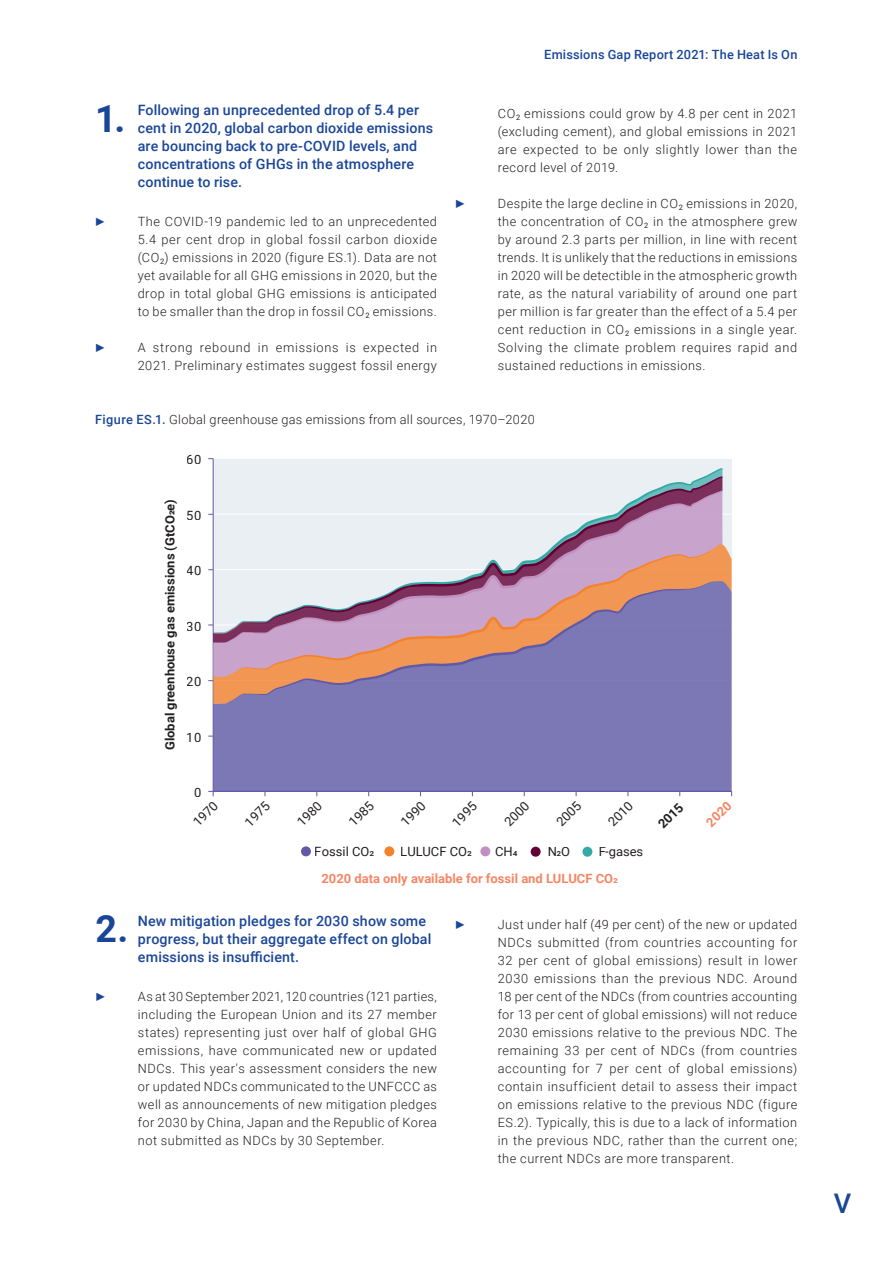
<style>
.page{position:relative;width:893px;height:1263px;background:#fff}
.page>*{position:absolute;margin:0;border:0;box-sizing:border-box;transform-origin:0 0}
.H4_Texttitle{font:700 37.5px "Roboto";color:#1a4698}
.t1{font:500 27px "Roboto";color:#1a4698}
.H4_Texttitle-2{font:500 14.25px/18px "Roboto";letter-spacing:.01em;color:#1a4698}
.I1_Figure{font:300 12.75px/18px "Roboto";letter-spacing:.04em;color:#231f20;text-align:justify}
.t2{font:12.75px "Roboto";color:#231f20}
.I1_Figure-2{font:300 12.75px "Roboto";letter-spacing:.02em;color:#231f20}
.t3{font:700 12.75px "Roboto";color:#f58665}
.t4{font:700 12.75px "Roboto";color:#231f20}
.t5{font:500 12.75px "Roboto";letter-spacing:.015em;color:#1a4698}
.t6{font:500 12.75px "Wigrum";color:#1a4698}
.s1{font-weight:500;color:#1a4698}
</style>
<div class="page">
<div style="left:213px;top:459px;width:519px;height:332px;background:#e9eff3"></div>
<hr style="left:213px;top:514px;width:519px;height:1px;background:#fff">
<hr style="left:213px;top:791px;width:519px;height:1px;background:#6159a6">
<hr style="left:213px;top:459px;width:1px;height:332px;background:#6159a6">
<svg style="left:208px;top:791px;width:6px;height:5px"></svg>
<div style="left:213px;top:704px;width:519px;height:87px;background:#7c77b5"></div>
<svg style="left:213px;top:677px;width:519px;height:27px;background:#897aa9"></svg>
<svg style="left:213px;top:544px;width:519px;height:133px;background:#ab879a"></svg>
<svg style="left:213px;top:633px;width:509px;height:10px;background:#b68b9e"></svg>
<div style="left:480px;top:846px;width:10px;height:10px;background:#c090c1;border-radius:50%"></div>
<div style="left:384px;top:846px;width:10px;height:10px;background:#f4822b;border-radius:50%"></div>
<div style="left:301px;top:846px;width:10px;height:10px;background:#6159a6;border-radius:50%"></div>
<div style="left:531px;top:847px;width:10px;height:10px;background:#620036;border-radius:50%"></div>
<div style="left:582px;top:847px;width:10px;height:10px;background:#33aaa6;border-radius:50%"></div>
<svg style="left:213px;top:477px;width:509px;height:156px"></svg>
<svg style="left:703px;top:468px;width:20px;height:32px"></svg>
<p class="H4_Texttitle" style="left:95px;top:92px;width:32px">1.</p>
<p class="H4_Texttitle-2" style="left:138px;top:101px;width:297px">Following an unprecedented drop of 5.4 per cent in 2020, global carbon dioxide emissions are bouncing back to pre-COVID levels, and concentrations of GHGs in the atmosphere continue to rise.</p>
<p class="t6" style="left:95px;top:212px;width:11px">▶</p>
<p class="I1_Figure" style="left:138px;top:212px;width:301px">The COVID-19 pandemic led to an unprecedented 5.4 per cent drop in global fossil carbon dioxide (CO<sub>2</sub>) emissions in 2020 (figure ES.1). Data are not yet available for all GHG emissions in 2020, but the drop in total global GHG emissions is anticipated to be smaller than the drop in fossil CO<sub>2</sub> emissions.</p>
<p class="t6" style="left:95px;top:338px;width:11px">▶</p>
<p class="I1_Figure" style="left:138px;top:338px;width:301px">A strong rebound in emissions is expected in<br>2021. Preliminary estimates suggest fossil energy</p>
<p class="t5" style="left:544px;top:46px;width:255px">Emissions Gap Report 2021: The Heat Is On</p>
<p class="I1_Figure" style="left:498px;top:104px;width:301px">CO<sub>2</sub> emissions could grow by 4.8 per cent in 2021 (excluding cement), and global emissions in 2021 are expected to be only slightly lower than the record level of 2019.</p>
<p class="t6" style="left:455px;top:194px;width:11px">▶</p>
<p class="I1_Figure" style="left:498px;top:194px;width:301px">Despite the large decline in CO<sub>2</sub> emissions in 2020, the concentration of CO<sub>2</sub> in the atmosphere grew by around 2.3 parts per million, in line with recent trends. It is unlikely that the reductions in emissions in 2020 will be detectible in the atmospheric growth rate, as the natural variability of around one part per million is far greater than the effect of a 5.4 per cent reduction in CO<sub>2</sub> emissions in a single year.<br>Solving the climate problem requires rapid and sustained reductions in emissions.</p>
<p class="I1_Figure-2" style="left:95px;top:411px;width:441px"><span class="s1">Figure ES.1.</span> Global greenhouse gas emissions from all sources, 1970–2020</p>
<p class="t2" style="left:187px;top:450px;width:16px">60</p>
<p class="t4" style="left:161px;top:750px;width:253px;rotate:-90deg">Global greenhouse gas emissions (GtCO2e)</p>
<p class="t2" style="left:187px;top:506px;width:16px">50</p>
<p class="t2" style="left:187px;top:562px;width:16px">40</p>
<p class="t2" style="left:187px;top:617px;width:16px">30</p>
<p class="t2" style="left:187px;top:673px;width:16px">20</p>
<p class="t2" style="left:187px;top:728px;width:16px">10</p>
<p class="t2" style="left:194px;top:783px;width:9px">0</p>
<p class="t2" style="left:189px;top:818px;width:31px;rotate:-45deg">1970</p>
<p class="t2" style="left:241px;top:818px;width:31px;rotate:-45deg">1975</p>
<p class="t2" style="left:293px;top:818px;width:31px;rotate:-45deg">1980</p>
<p class="t2" style="left:345px;top:818px;width:31px;rotate:-45deg">1985</p>
<p class="t2" style="left:397px;top:818px;width:31px;rotate:-45deg">1990</p>
<p class="t2" style="left:448px;top:818px;width:31px;rotate:-45deg">1995</p>
<p class="t2" style="left:500px;top:818px;width:31px;rotate:-45deg">2000</p>
<p class="t2" style="left:552px;top:818px;width:31px;rotate:-45deg">2005</p>
<p class="t2" style="left:604px;top:818px;width:31px;rotate:-45deg">2010</p>
<p class="t4" style="left:654px;top:820px;width:31px;rotate:-45deg">2015</p>
<p class="t3" style="left:702px;top:818px;width:31px;rotate:-45deg">2020</p>
<p class="t2" style="left:315px;top:842px;width:61px">Fossil CO2</p>
<p class="t2" style="left:401px;top:842px;width:72px">LULUCF CO2</p>
<p class="t2" style="left:495px;top:842px;width:24px">CH4</p>
<p class="t2" style="left:547px;top:843px;width:24px">N2O</p>
<p class="t2" style="left:598px;top:843px;width:47px">F-gases</p>
<p class="t3" style="left:321px;top:870px;width:298px">2020 data only available for fossil and LULUCF CO2</p>
<p class="H4_Texttitle" style="left:95px;top:902px;width:34px">2.</p>
<p class="H4_Texttitle-2" style="left:138px;top:911px;width:295px">New mitigation pledges for 2030 show some progress, but their aggregate effect on global emissions is insufficient.</p>
<p class="t6" style="left:95px;top:986px;width:11px">▶</p>
<p class="I1_Figure" style="left:138px;top:986px;width:301px">As at 30 September 2021, 120 countries (121 parties, including the European Union and its 27 member states) representing just over half of global GHG emissions, have communicated new or updated NDCs. This year's assessment considers the new or updated NDCs communicated to the UNFCCC as well as announcements of new mitigation pledges for 2030 by China, Japan and the Republic of Korea not submitted as NDCs by 30 September.</p>
<p class="t6" style="left:455px;top:914px;width:11px">▶</p>
<p class="I1_Figure" style="left:498px;top:914px;width:301px">Just under half (49 per cent) of the new or updated NDCs submitted (from countries accounting for 32 per cent of global emissions) result in lower 2030 emissions than the previous NDC. Around 18 per cent of the NDCs (from countries accounting for 13 per cent of global emissions) will not reduce 2030 emissions relative to the previous NDC. The remaining 33 per cent of NDCs (from countries accounting for 7 per cent of global emissions) contain insufficient detail to assess their impact on emissions relative to the previous NDC (figure ES.2). Typically, this is due to a lack of information in the previous NDC, rather than the current one; the current NDCs are more transparent.</p>
<h2 class="t1" style="left:834px;top:1184px;width:19px">V</h2>
</div>
